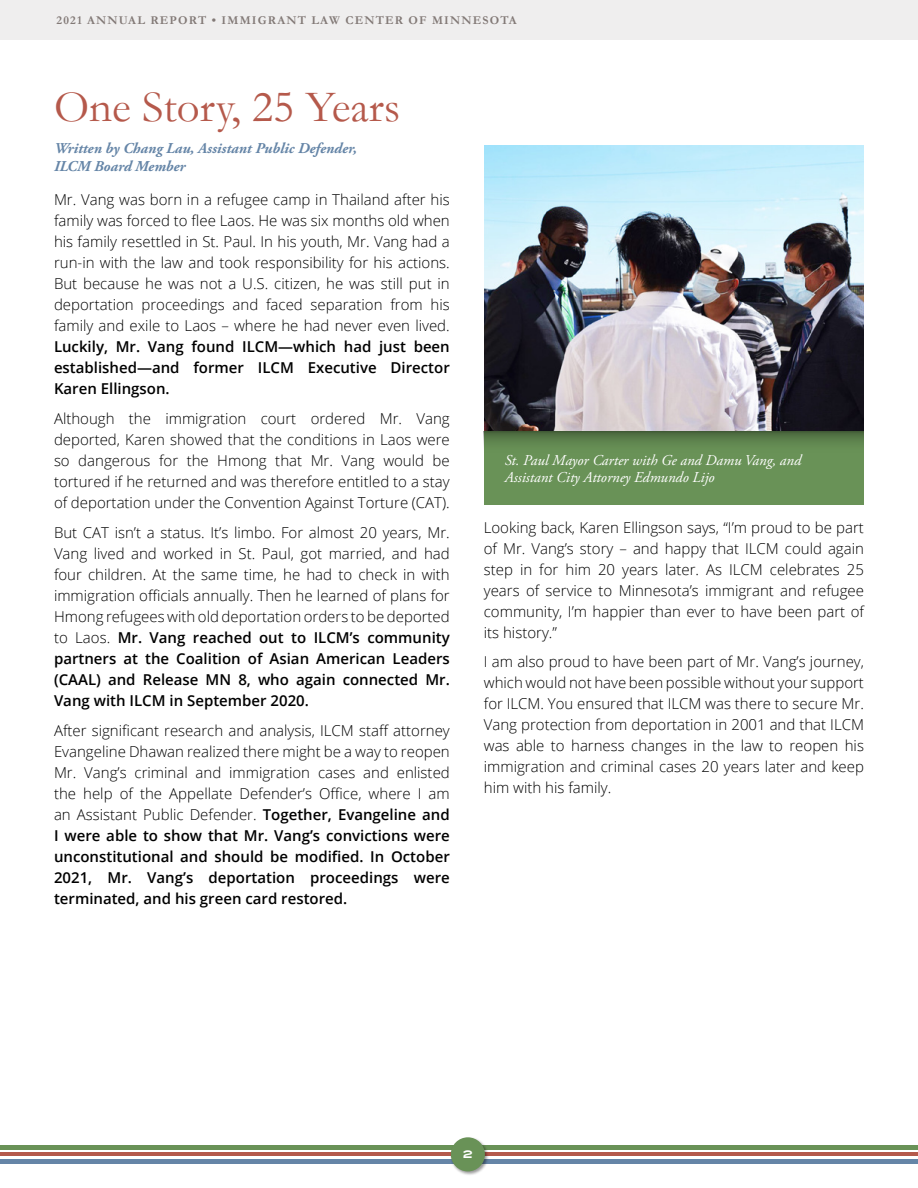
<style>
.page{position:relative;width:918px;height:1188px;background:#fff}
.page>*{position:absolute;margin:0;border:0;box-sizing:border-box;transform-origin:0 0}
.t1{font:45px "Garamond";color:#b5594b}
.t2{font:300 15px/21px "Open Sans";color:#000;text-align:justify}
.t3{font:600 15px/21px "Open Sans";color:#000;text-align:justify}
.t4{font:italic 15px/16.5px "Adobe Garamond Pro";color:#fff}
.t5{font:italic 700 15px/18px "Adobe Garamond Pro";color:#6585a7}
.t6{font:700 12px "Garamond";letter-spacing:.1em;color:#827976}
.t7{font:10.5px "Turnpike";color:#fff}
.s1{font-weight:600}
</style>
<div class="page">
<hr style="left:0;top:1153px;width:918px;height:3px;background:#b5594b">
<hr style="left:0;top:1159px;width:918px;height:4px;background:#6585a7">
<hr style="left:0;top:1146px;width:918px;height:4px;background:#699257">
<div style="left:450px;top:1136px;width:40px;height:40px;background:#000;opacity:.4"></div>
<div style="left:451px;top:1137px;width:34px;height:34px;background:#699257;border-radius:50%"></div>
<div style="left:0;top:0;width:918px;height:40px;background:#efeeee"></div>
<img style="left:485px;top:145px;width:378px;height:286px">
<div style="left:485px;top:431px;width:379px;height:74px;background:#699257"></div>
<div style="left:484px;top:431px;width:379px;height:22px;background:linear-gradient(to bottom,#4d6b40,#6b9659)"></div>
<p class="t6" style="left:57px;top:13px;width:462px">2021 ANNUAL REPORT • IMMIGRANT LAW CENTER OF MINNESOTA</p>
<h1 class="t1" style="left:54px;top:77px;width:348px">One Story, 25 Years</h1>
<p class="t5" style="left:54px;top:139px;width:305px">Written by Chang Lau, Assistant Public Defender,<br>ILCM Board Member</p>
<p class="t2" style="left:54px;top:189px;width:397px">Mr. Vang was born in a refugee camp in Thailand after his family was forced to flee Laos. He was six months old when his family resettled in St. Paul. In his youth, Mr. Vang had a run-in with the law and took responsibility for his actions.<br>But because he was not a U.S. citizen, he was still put in deportation proceedings and faced separation from his family and exile to Laos – where he had never even lived.</p>
<p class="t3" style="left:54px;top:336px;width:397px">Luckily, Mr. Vang found ILCM—which had just been established—and former ILCM Executive Director Karen Ellingson.</p>
<p class="t2" style="left:54px;top:408px;width:397px">Although the immigration court ordered Mr. Vang deported, Karen showed that the conditions in Laos were so dangerous for the Hmong that Mr. Vang would be tortured if he returned and was therefore entitled to a stay of deportation under the Convention Against Torture (CAT).</p>
<p class="t2" style="left:54px;top:522px;width:397px">But CAT isn’t a status. It’s limbo. For almost 20 years, Mr.<br>Vang lived and worked in St. Paul, got married, and had four children. At the same time, he had to check in with immigration officials annually. Then he learned of plans for Hmong refugees with old deportation orders to be deported to Laos. <span class="s1">Mr. Vang reached out to ILCMʼs community partners at the Coalition of Asian American Leaders (CAAL) and Release MN 8, who again connected Mr.<br>Vang with ILCM in September 2020.</span></p>
<p class="t2" style="left:54px;top:720px;width:397px">After significant research and analysis, ILCM staff attorney Evangeline Dhawan realized there might be a way to reopen Mr. Vang’s criminal and immigration cases and enlisted the help of the Appellate Defender’s Office, where I am an Assistant Public Defender. <span class="s1">Together, Evangeline and I were able to show that Mr. Vang’s convictions were unconstitutional and should be modified. In October 2021, Mr. Vang’s deportation proceedings were terminated, and his green card restored.</span></p>
<p class="t4" style="left:505px;top:453px;width:298px">St. Paul Mayor Carter with Ge and Damu Vang, and<br>Assistant City Attorney Edmundo Lijo</p>
<p class="t2" style="left:484px;top:516px;width:382px">Looking back, Karen Ellingson says, “I’m proud to be part of Mr. Vang’s story – and happy that ILCM could again step in for him 20 years later. As ILCM celebrates 25 years of service to Minnesota’s immigrant and refugee community, I’m happier than ever to have been part of its history.”</p>
<p class="t2" style="left:484px;top:651px;width:382px">I am also proud to have been part of Mr. Vang’s journey, which would not have been possible without your support for ILCM. You ensured that ILCM was there to secure Mr.<br>Vang protection from deportation in 2001 and that ILCM was able to harness changes in the law to reopen his immigration and criminal cases 20 years later and keep him with his family.</p>
<p class="t7" style="left:463px;top:1147px;width:12px">2</p>
</div>
